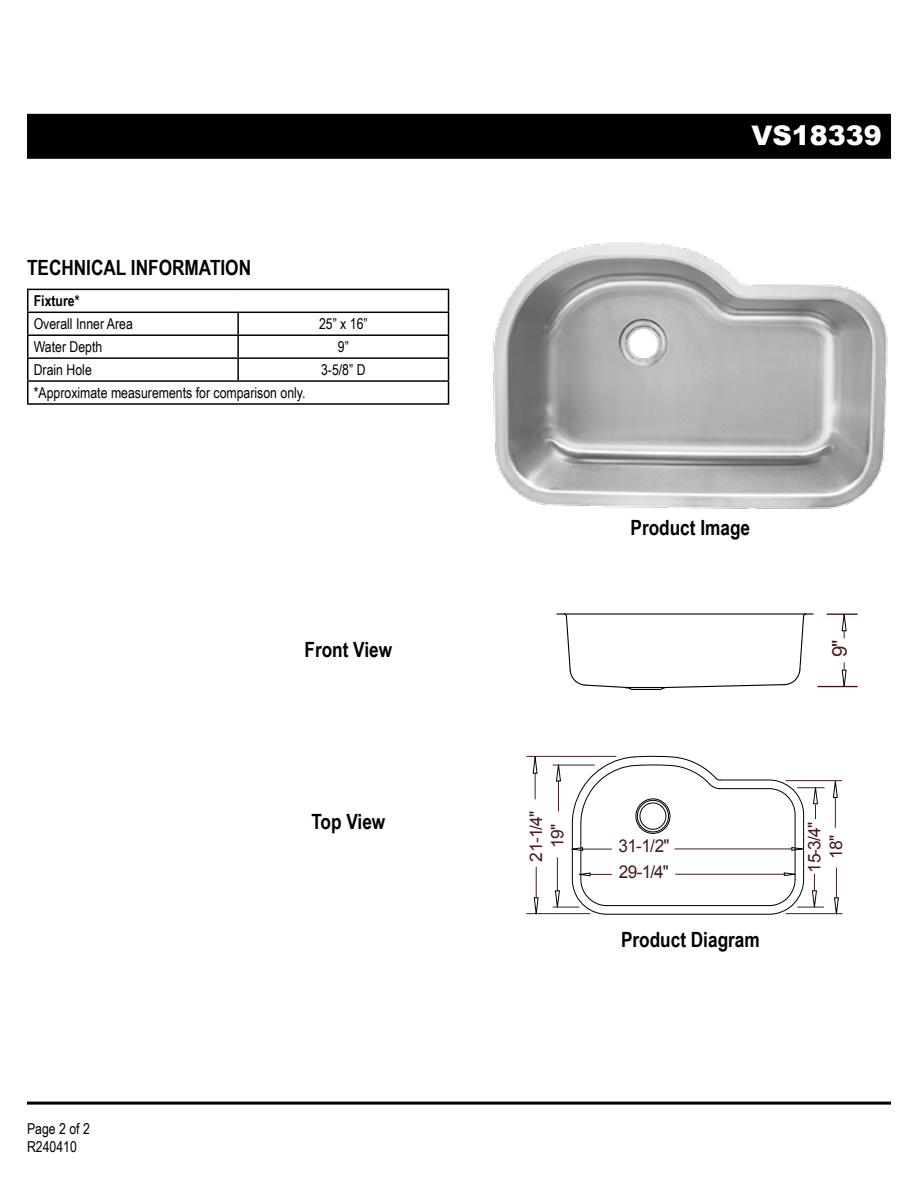
<style>
.page{position:relative;width:918px;height:1188px;background:#fff}
.page>*{position:absolute;margin:0;border:0;box-sizing:border-box;transform-origin:0 0}
.t1{font:900 27px "Arial";color:#fff}
.t2{font:700 21px "Arial Narrow";color:#000}
.t3{font:20.4px "Arial";color:#4c1c20}
.t4{font:17.7px "Arial";color:#491a1b}
.t5{font:17.4px/21.3px "Arial";letter-spacing:-.03em;color:#491a1b;text-align:center}
.t6{font:15px/18px "Arial Narrow";color:#000}
.t7{font:700 15px "Arial Narrow";color:#000}
</style>
<div class="page">
<div style="left:27px;top:114px;width:864px;height:45px;background:#000"></div>
<hr style="left:27px;top:1102px;width:864px;height:3px;background:#000">
<img style="left:493px;top:242px;width:395px;height:267px">
<hr style="left:27px;top:289px;width:211px;height:1px;background:#000">
<hr style="left:238px;top:289px;width:211px;height:1px;background:#000">
<hr style="left:27px;top:312px;width:211px;height:1px;background:#000">
<hr style="left:238px;top:312px;width:211px;height:1px;background:#000">
<hr style="left:237px;top:313px;width:2px;height:21px;background:#000">
<hr style="left:27px;top:334px;width:211px;height:2px;background:#000">
<hr style="left:238px;top:334px;width:211px;height:2px;background:#000">
<hr style="left:237px;top:336px;width:2px;height:21px;background:#000">
<hr style="left:27px;top:357px;width:211px;height:2px;background:#000">
<hr style="left:238px;top:357px;width:211px;height:2px;background:#000">
<hr style="left:237px;top:359px;width:2px;height:21px;background:#000">
<hr style="left:27px;top:380px;width:211px;height:2px;background:#000">
<svg style="left:27px;top:290px;width:1px;height:113px"></svg>
<hr style="left:238px;top:380px;width:211px;height:2px;background:#000">
<svg style="left:448px;top:290px;width:1px;height:113px"></svg>
<hr style="left:27px;top:403px;width:211px;height:2px;background:#000">
<hr style="left:238px;top:403px;width:211px;height:2px;background:#000">
<hr style="left:786px;top:780px;width:56px;height:1px;background:#481c1e">
<hr style="left:786px;top:913px;width:56px;height:1px;background:#481c1e">
<hr style="left:835px;top:797px;width:1px;height:31px;background:#481c1e">
<hr style="left:836px;top:868px;width:1px;height:30px;background:#481c1e">
<svg style="left:833px;top:781px;width:5px;height:17px"></svg>
<svg style="left:834px;top:897px;width:5px;height:18px"></svg>
<hr style="left:527px;top:756px;width:89px;height:1px;background:#481c1e">
<hr style="left:527px;top:913px;width:63px;height:1px;background:#481c1e">
<hr style="left:536px;top:867px;width:1px;height:31px;background:#481c1e">
<svg style="left:532px;top:756px;width:6px;height:43px"></svg>
<svg style="left:533px;top:897px;width:6px;height:18px"></svg>
<svg style="left:553px;top:755px;width:271px;height:160px"></svg>
<hr style="left:557px;top:613px;width:256px;height:2px;background:#000">
<svg style="left:563px;top:613px;width:244px;height:77px"></svg>
<hr style="left:818px;top:686px;width:39px;height:1px;background:#451111">
<hr style="left:827px;top:614px;width:30px;height:1px;background:#451111">
<svg style="left:841px;top:613px;width:6px;height:25px"></svg>
<svg style="left:841px;top:663px;width:6px;height:25px"></svg>
<h2 class="t2" style="left:27px;top:252px;width:226px">TECHNICAL INFORMATION</h2>
<p class="t7" style="left:34px;top:290px;width:47px">Fixture*</p>
<p class="t6" style="left:34px;top:314px;width:101px">Overall Inner Area</p>
<p class="t6" style="left:319px;top:314px;width:50px">25” x 16”</p>
<p class="t6" style="left:34px;top:337px;width:70px">Water Depth</p>
<p class="t6" style="left:338px;top:337px;width:12px">9”</p>
<p class="t6" style="left:34px;top:360px;width:60px">Drain Hole</p>
<p class="t6" style="left:321px;top:360px;width:46px">3-5/8” D</p>
<p class="t6" style="left:34px;top:383px;width:273px">*Approximate measurements for comparison only.</p>
<h2 class="t2" style="left:304px;top:633px;width:89px">Front View</h2>
<p class="t6" style="left:27px;top:1119px;width:64px">Page 2 of 2<br>R240410</p>
<h2 class="t2" style="left:311px;top:806px;width:76px">Top View</h2>
<h1 class="t1" style="left:751px;top:116px;width:132px">VS18339</h1>
<h2 class="t2" style="left:631px;top:511px;width:121px">Product Image</h2>
<h3 class="t3" style="left:826px;top:657px;width:19px;rotate:-90deg">9"</h3>
<p class="t5" style="left:525px;top:862px;width:52px;rotate:-90deg">21-1/4"<br>19"</p>
<p class="t5" style="left:804px;top:873px;width:52px;rotate:-90deg">15-3/4"</p>
<p class="t4" style="left:618px;top:834px;width:53px">31-1/2"</p>
<p class="t5" style="left:826px;top:859px;width:26px;rotate:-90deg">18"</p>
<p class="t4" style="left:619px;top:860px;width:52px">29-1/4"</p>
<h2 class="t2" style="left:621px;top:924px;width:140px">Product Diagram</h2>
</div>
